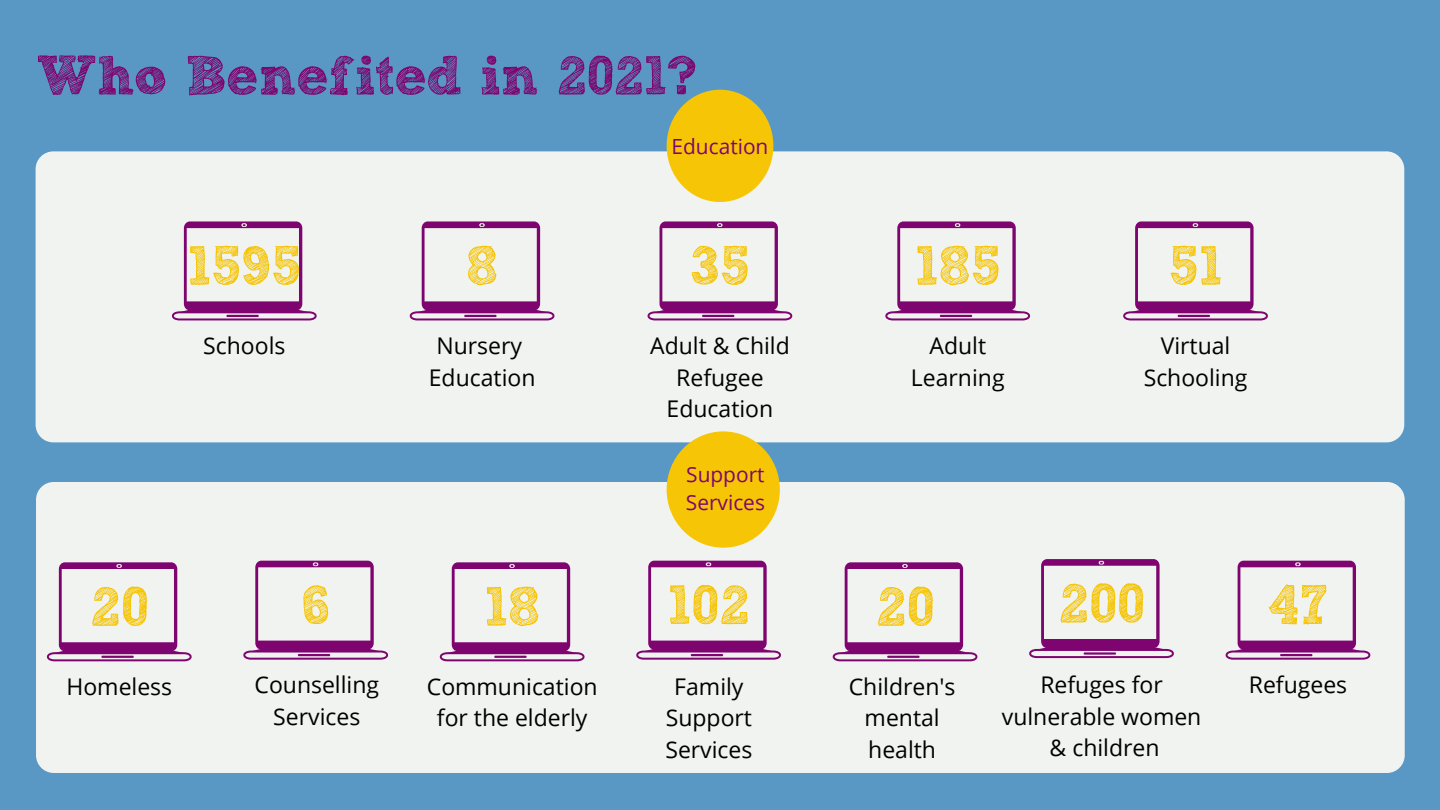
<style>
.page{position:relative;width:1440px;height:810px;background:#5998c5}
.page>*{position:absolute;margin:0;border:0;box-sizing:border-box;transform-origin:0 0}
.t1{font:55.5px "Sketch Rockwell";color:#f6c505}
.t2{font:55px "Sketch Rockwell";letter-spacing:-.01em;color:#7e0570}
.t3{font:28.3px "Open Sans";color:#7e0570}
.t4{font:23px/31.5px "Open Sans";color:#000;text-align:center}
.t5{font:20.9px "Open Sans";color:#7e0570}
</style>
<div class="page">
<div style="left:36px;top:151px;width:1368px;height:291px;background:#f1f3f0;border-radius:18px"></div>
<div style="left:667px;top:90px;width:106px;height:112px;background:#f6c505;border-radius:50%"></div>
<svg style="left:172px;top:221px;width:145px;height:99px"></svg>
<div style="left:36px;top:482px;width:1369px;height:291px;background:#f1f3f0;border-radius:18px"></div>
<svg style="left:47px;top:562px;width:145px;height:99px"></svg>
<svg style="left:440px;top:562px;width:145px;height:99px"></svg>
<div style="left:667px;top:431px;width:113px;height:117px;background:#f6c505;border-radius:50%"></div>
<svg style="left:410px;top:221px;width:144px;height:99px"></svg>
<svg style="left:636px;top:561px;width:145px;height:99px"></svg>
<svg style="left:648px;top:221px;width:144px;height:99px"></svg>
<svg style="left:885px;top:221px;width:145px;height:99px"></svg>
<svg style="left:833px;top:562px;width:144px;height:99px"></svg>
<svg style="left:1123px;top:221px;width:145px;height:99px"></svg>
<svg style="left:243px;top:561px;width:145px;height:99px"></svg>
<svg style="left:1226px;top:561px;width:144px;height:99px"></svg>
<svg style="left:1029px;top:559px;width:145px;height:99px"></svg>
<p class="t2" style="left:36px;top:53px;width:662px">Who Benefited in 2021?</p>
<p class="t1" style="left:188px;top:243px;width:115px">1595</p>
<p class="t4" style="left:203px;top:329px;width:84px">Schools</p>
<p class="t1" style="left:466px;top:243px;width:34px">8</p>
<p class="t4" style="left:436px;top:329px;width:87px">Nursery</p>
<p class="t4" style="left:429px;top:361px;width:108px">Education</p>
<p class="t1" style="left:90px;top:584px;width:60px">20</p>
<p class="t4" style="left:66px;top:670px;width:107px">Homeless</p>
<p class="t1" style="left:301px;top:582px;width:30px">6</p>
<p class="t4" style="left:255px;top:669px;width:126px">Counselling</p>
<p class="t4" style="left:273px;top:700px;width:89px">Services</p>
<p class="t1" style="left:484px;top:584px;width:57px">18</p>
<p class="t4" style="left:427px;top:670px;width:172px">Communication for the elderly</p>
<p class="t5" style="left:672px;top:131px;width:98px">Education</p>
<p class="t3" style="left:690px;top:131px;width:62px">start</p>
<p class="t1" style="left:690px;top:243px;width:61px">35</p>
<p class="t4" style="left:650px;top:329px;width:141px">Adult &amp; Child<br>Refugee<br>Education</p>
<p class="t5" style="left:686px;top:460px;width:80px">Support</p>
<p class="t5" style="left:686px;top:488px;width:81px">Services</p>
<p class="t1" style="left:668px;top:582px;width:84px">102</p>
<p class="t4" style="left:665px;top:670px;width:89px">Family<br>Support<br>Services</p>
<p class="t1" style="left:915px;top:243px;width:87px">185</p>
<p class="t4" style="left:911px;top:329px;width:95px">Adult<br>Learning</p>
<p class="t1" style="left:1169px;top:243px;width:55px">51</p>
<p class="t4" style="left:1161px;top:329px;width:71px">Virtual</p>
<p class="t4" style="left:1144px;top:361px;width:105px">Schooling</p>
<p class="t1" style="left:876px;top:584px;width:60px">20</p>
<p class="t1" style="left:1058px;top:581px;width:88px">200</p>
<p class="t1" style="left:1268px;top:582px;width:62px">47</p>
<p class="t4" style="left:849px;top:670px;width:108px">Children's</p>
<p class="t4" style="left:865px;top:702px;width:77px">mental</p>
<p class="t4" style="left:868px;top:733px;width:69px">health</p>
<p class="t4" style="left:1002px;top:669px;width:201px">Refuges for vulnerable women</p>
<p class="t4" style="left:1050px;top:732px;width:111px">&amp; children</p>
<p class="t4" style="left:1249px;top:669px;width:100px">Refugees</p>
</div>
